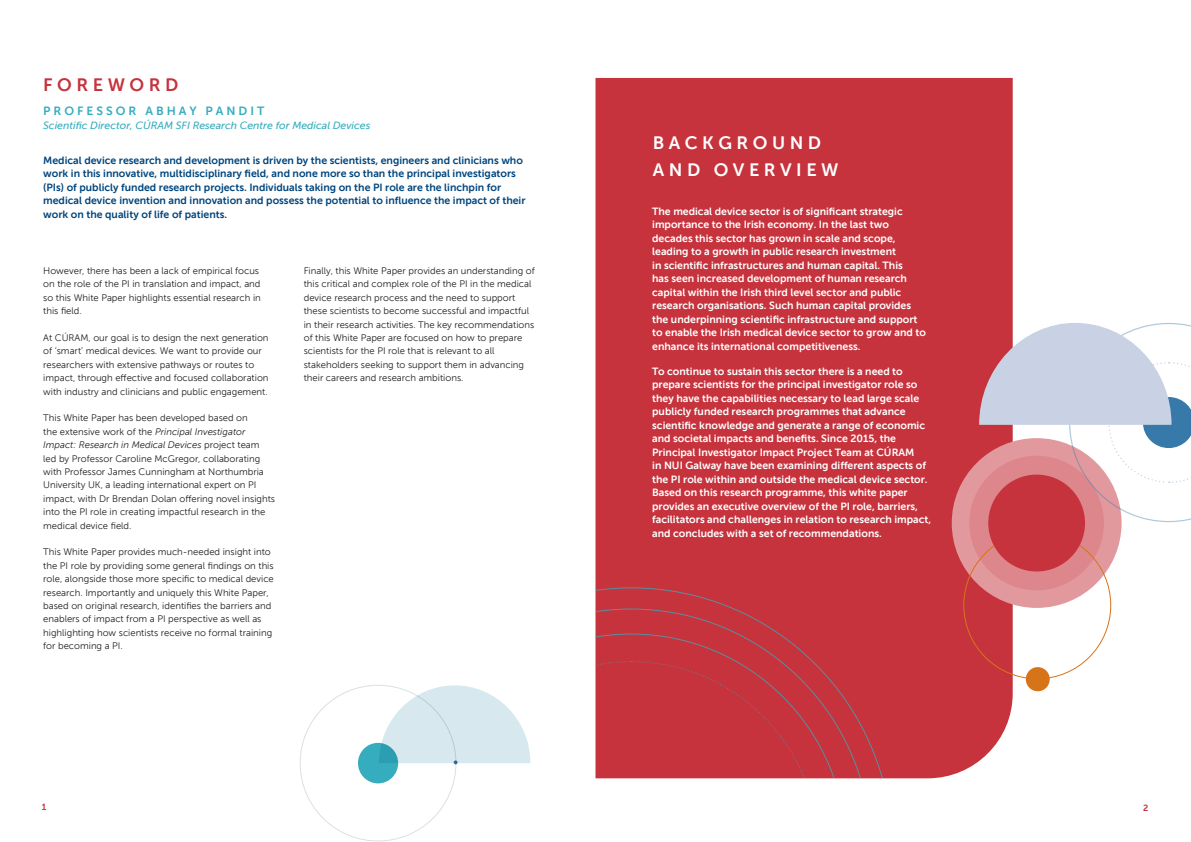
<style>
.page{position:relative;width:1191px;height:842px;background:#fff}
.page>*{position:absolute;margin:0;border:0;box-sizing:border-box;transform-origin:0 0}
.t1{font:18px/27.3px "Museo Sans 700";letter-spacing:.25em;color:#fff}
.PAGE_TITLE{font:18px "Museo Sans 700";letter-spacing:.25em;color:#c6333d}
.SUB_HEADING{font:12px "Museo Sans 700";letter-spacing:.25em;color:#35adbe}
.INTRO_COPY{font:10.5px/13.5px "Museo Sans 700";color:#fff}
.INTRO_COPY-2{font:10.5px/13.5px "Museo Sans 700";color:#00467e}
.INTRO_COPY-3{font:italic 10.5px "Museo Sans 500";color:#35adbe}
.BODY_COPY{font:9.5px/13.4px "Museo Sans 300";color:#231f20}
.t2{font:9px "Museo Sans 700";color:#c6333d}
.s1{font-style:italic}
</style>
<div class="page">
<div style="left:595px;top:78px;width:417px;height:700px;background:#c6333d"></div>
<div style="left:595px;top:587px;width:297px;height:191px;background:#c6333d"></div>
<div style="left:358px;top:743px;width:40px;height:40px;background:#35adbe;border-radius:50%"></div>
<svg style="left:379px;top:685px;width:151px;height:79px"></svg>
<div style="left:951px;top:438px;width:170px;height:170px;background:#e2999e;border-radius:50%"></div>
<div style="left:969px;top:456px;width:135px;height:134px;background:#dd878d;border-radius:50%"></div>
<div style="left:1025px;top:667px;width:24px;height:24px;background:#d67419;border-radius:50%"></div>
<svg style="left:979px;top:323px;width:212px;height:199px"></svg>
<div style="left:988px;top:475px;width:97px;height:96px;background:#c6333d;border-radius:50%"></div>
<p class="PAGE_TITLE" style="left:43px;top:75px;width:137px">FOREWORD</p>
<p class="SUB_HEADING" style="left:43px;top:105px;width:223px">PROFESSOR ABHAY PANDIT</p>
<p class="INTRO_COPY-3" style="left:43px;top:120px;width:329px">Scientific Director, CÚRAM SFI Research Centre for Medical Devices</p>
<p class="INTRO_COPY-2" style="left:43px;top:153px;width:484px">Medical device research and development is driven by the scientists, engineers and clinicians who work in this innovative, multidisciplinary field, and none more so than the principal investigators (PIs) of publicly funded research projects. Individuals taking on the PI role are the linchpin for medical device invention and innovation and possess the potential to influence the impact of their work on the quality of life of patients.</p>
<p class="BODY_COPY" style="left:43px;top:264px;width:219px">However, there has been a lack of empirical focus on the role of the PI in translation and impact, and so this White Paper highlights essential research in this field.</p>
<p class="BODY_COPY" style="left:43px;top:331px;width:227px">At CÚRAM, our goal is to design the next generation of ‘smart’ medical devices. We want to provide our researchers with extensive pathways or routes to impact, through effective and focused collaboration with industry and clinicians and public engagement.</p>
<p class="BODY_COPY" style="left:43px;top:411px;width:233px">This White Paper has been developed based on<br>the extensive work of the <span class="s1">Principal Investigator Impact: Research in Medical Devices</span> project team led by Professor Caroline McGregor, collaborating with Professor James Cunningham at Northumbria University UK, a leading international expert on PI impact, with Dr Brendan Dolan offering novel insights into the PI role in creating impactful research in the medical device field.</p>
<p class="BODY_COPY" style="left:43px;top:545px;width:232px">This White Paper provides much-needed insight into the PI role by providing some general findings on this role, alongside those more specific to medical device research. Importantly and uniquely this White Paper, based on original research, identifies the barriers and enablers of impact from a PI perspective as well as highlighting how scientists receive no formal training for becoming a PI.</p>
<p class="BODY_COPY" style="left:304px;top:264px;width:232px">Finally, this White Paper provides an understanding of this critical and complex role of the PI in the medical device research process and the need to support these scientists to become successful and impactful in their research activities. The key recommendations of this White Paper are focused on how to prepare scientists for the PI role that is relevant to all stakeholders seeking to support them in advancing their careers and research ambitions.</p>
<p class="t1" style="left:653px;top:129px;width:187px">BACKGROUND<br>AND OVERVIEW</p>
<p class="INTRO_COPY" style="left:652px;top:205px;width:275px">The medical device sector is of significant strategic importance to the Irish economy. In the last two decades this sector has grown in scale and scope, leading to a growth in public research investment<br>in scientific infrastructures and human capital. This<br>has seen increased development of human research capital within the Irish third level sector and public research organisations. Such human capital provides the underpinning scientific infrastructure and support to enable the Irish medical device sector to grow and to enhance its international competitiveness.</p>
<p class="INTRO_COPY" style="left:652px;top:364px;width:281px">To continue to sustain this sector there is a need to prepare scientists for the principal investigator role so they have the capabilities necessary to lead large scale publicly funded research programmes that advance scientific knowledge and generate a range of economic and societal impacts and benefits. Since 2015, the Principal Investigator Impact Project Team at CÚRAM<br>in NUI Galway have been examining different aspects of the PI role within and outside the medical device sector.<br>Based on this research programme, this white paper provides an executive overview of the PI role, barriers, facilitators and challenges in relation to research impact, and concludes with a set of recommendations.</p>
<p class="t2" style="left:42px;top:802px;width:6px">1</p>
<p class="t2" style="left:1143px;top:803px;width:7px">2</p>
</div>
